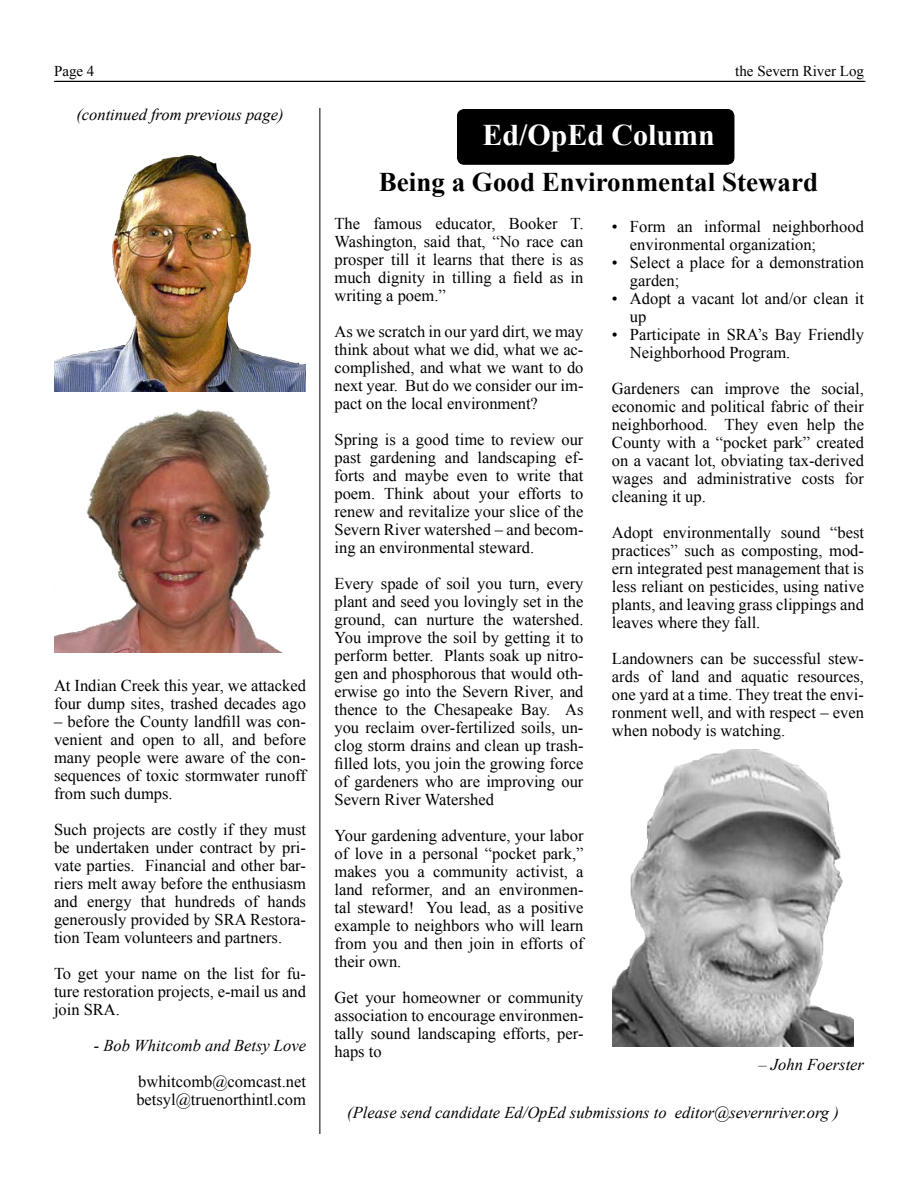
<style>
.page{position:relative;width:918px;height:1188px;background:#fff}
.page>*{position:absolute;margin:0;border:0;box-sizing:border-box;transform-origin:0 0}
.t1{font:700 30px "Times New Roman";color:#fff}
.t2{font:700 27px "Times New Roman";color:#000}
.t3{font:16.5px/18px "Times New Roman";color:#000;text-align:justify}
.t4{font:italic 16.5px "Times New Roman";color:#000}
.t5{font:15px "Times New Roman";color:#000}
</style>
<div class="page">
<hr style="left:56px;top:81px;width:810px;height:1px;background:#000">
<hr style="left:54px;top:81px;width:810px;height:1px;background:#000">
<div style="left:458px;top:110px;width:276px;height:54px;background:#000;border-radius:7px"></div>
<div style="left:457px;top:109px;width:277px;height:56px;border:1px solid #000;border-radius:7px"></div>
<img style="left:612px;top:750px;width:242px;height:297px">
<img style="left:54px;top:409px;width:227px;height:243px">
<img style="left:54px;top:155px;width:252px;height:237px">
<hr style="left:320px;top:108px;width:1px;height:1026px;background:#000">
<p class="t5" style="left:54px;top:61px;width:42px">Page 4</p>
<p class="t5" style="left:735px;top:61px;width:130px">the Severn River Log</p>
<p class="t4" style="left:76px;top:104px;width:209px">(continued from previous page)</p>
<p class="t3" style="left:54px;top:676px;width:254px">At Indian Creek this year, we attacked four dump sites, trashed decades ago</p>
<p class="t3" style="left:54px;top:712px;width:254px">– before the County landfill was con&shy;venient and open to all, and before many people were aware of the con&shy;sequences of toxic stormwater runoff from such dumps.</p>
<p class="t3" style="left:54px;top:820px;width:254px">Such projects are costly if they must be undertaken under contract by pri&shy;vate parties. Financial and other bar&shy;riers melt away before the enthusiasm and energy that hundreds of hands generously provided by SRA Restora&shy;tion Team volunteers and partners.</p>
<p class="t3" style="left:54px;top:964px;width:253px">To get your name on the list for fu&shy;ture restoration projects, e-mail us and join SRA.</p>
<p class="t4" style="left:94px;top:1034px;width:214px">- Bob Whitcomb and Betsy Love</p>
<p class="t3" style="left:136px;top:1072px;width:171px">bwhitcomb@comcast.net betsyl@truenorthintl.com</p>
<h1 class="t1" style="left:482px;top:114px;width:234px">Ed/OpEd Column</h1>
<h2 class="t2" style="left:379px;top:163px;width:441px">Being a Good Environmental Steward</h2>
<p class="t3" style="left:334px;top:214px;width:251px">The famous educator, Booker T.<br>Washington, said that, “No race can prosper till it learns that there is as much dignity in tilling a field as in writing a poem.”</p>
<p class="t3" style="left:334px;top:322px;width:251px">As we scratch in our yard dirt, we may think about what we did, what we ac&shy;complished, and what we want to do next year. But do we consider our im&shy;pact on the local environment?</p>
<p class="t3" style="left:334px;top:430px;width:251px">Spring is a good time to review our past gardening and landscaping ef&shy;forts and maybe even to write that poem. Think about your efforts to renew and revitalize your slice of the Severn River watershed – and becom&shy;ing an environmental steward.</p>
<p class="t3" style="left:334px;top:574px;width:251px">Every spade of soil you turn, every plant and seed you lovingly set in the ground, can nurture the watershed.<br>You improve the soil by getting it to perform better. Plants soak up nitro&shy;gen and phosphorous that would oth&shy;erwise go into the Severn River, and thence to the Chesapeake Bay. As you reclaim over-fertilized soils, un&shy;clog storm drains and clean up trash&shy;filled lots, you join the growing force of gardeners who are improving our Severn River Watershed</p>
<p class="t3" style="left:334px;top:826px;width:251px">Your gardening adventure, your labor of love in a personal “pocket park,” makes you a community activist, a land reformer, and an environmen&shy;tal steward! You lead, as a positive example to neighbors who will learn from you and then join in efforts of their own.</p>
<p class="t3" style="left:334px;top:988px;width:251px">Get your homeowner or community association to encourage environmen&shy;tally sound landscaping efforts, per&shy;haps to</p>
<p class="t3" style="left:630px;top:217px;width:236px;text-indent:-18px">• Form an informal neighborhood environmental organization;</p>
<p class="t3" style="left:630px;top:253px;width:236px;text-indent:-18px">• Select a place for a demonstration garden;</p>
<p class="t3" style="left:630px;top:289px;width:236px;text-indent:-18px">• Adopt a vacant lot and/or clean it up</p>
<p class="t3" style="left:630px;top:325px;width:236px;text-indent:-18px">• Participate in SRA’s Bay Friendly<br>Neighborhood Program.</p>
<p class="t3" style="left:612px;top:379px;width:254px">Gardeners can improve the social, economic and political fabric of their neighborhood. They even help the County with a “pocket park” created on a vacant lot, obviating tax-derived wages and administrative costs for cleaning it up.</p>
<p class="t3" style="left:612px;top:523px;width:254px">Adopt environmentally sound “best practices” such as composting, mod&shy;ern integrated pest management that is less reliant on pesticides, using native plants, and leaving grass clippings and leaves where they fall.</p>
<p class="t3" style="left:612px;top:649px;width:254px">Landowners can be successful stew&shy;ards of land and aquatic resources, one yard at a time. They treat the envi&shy;ronment well, and with respect – even when nobody is watching.</p>
<p class="t4" style="left:759px;top:1054px;width:107px">– John Foerster</p>
<p class="t4" style="left:347px;top:1101px;width:493px">(Please send candidate Ed/OpEd submissions to editor@severnriver.org )</p>
</div>
